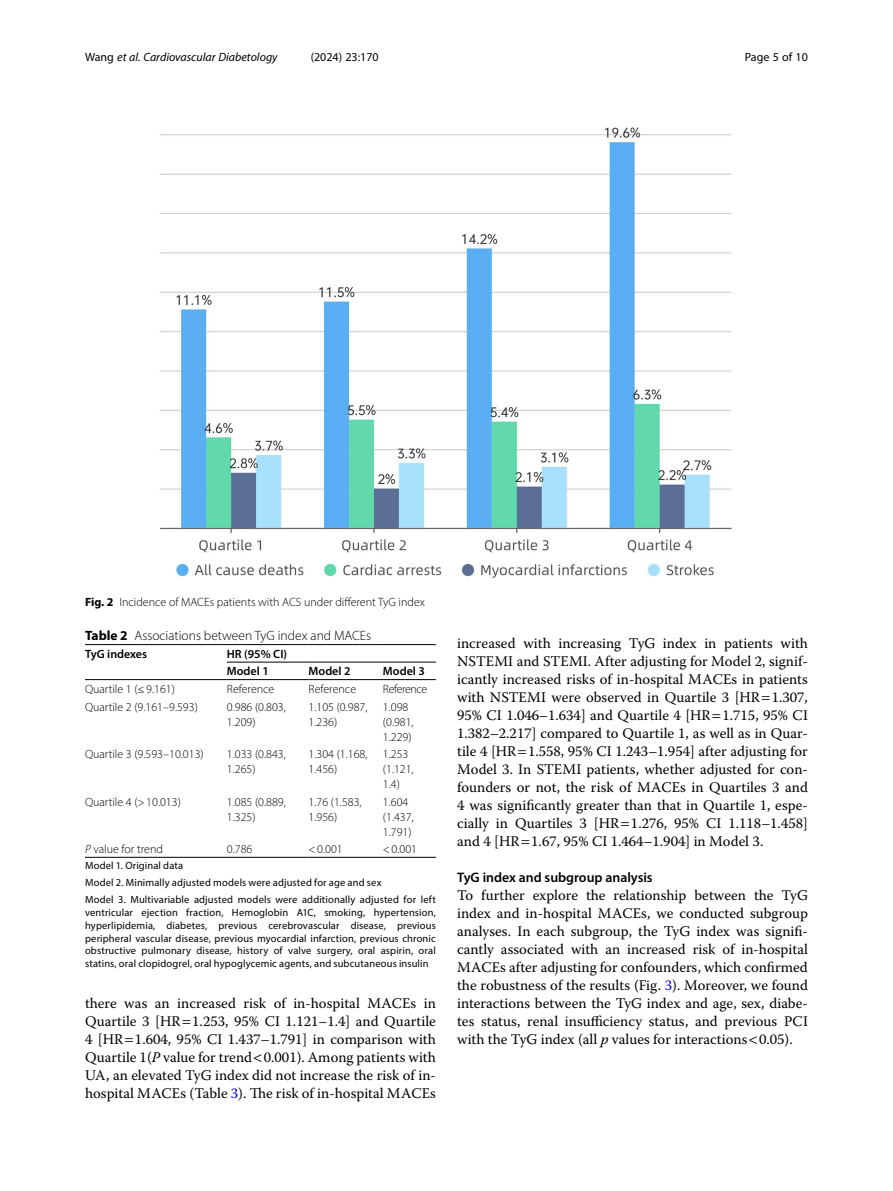
<style>
.page{position:relative;width:893px;height:1191px;background:#fff}
.page>*{position:absolute;margin:0;border:0;box-sizing:border-box;transform-origin:0 0}
.Body_Text{font:14.7px/18px "Warnock Pro";color:#000;text-align:justify}
.Head_2{font:600 13.8px "Myriad Pro";color:#000}
.Table_Caption{font:300 13.5px "Myriad Pro";color:#000}
.Table_Body{font:300 12px/15px "Myriad Pro";color:#000}
.Figure_Caption{font:300 12px "Myriad Pro";color:#000}
.Table_Head{font:600 12px "Myriad Pro";color:#000}
.t1{font:italic 12px "Myriad Pro";color:#000}
.t2{font:12px "Myriad Pro";color:#000}
.Table_Body-2{font:300 12px "Myriad Pro";letter-spacing:-.035em;color:#000}
.Table_Footnote{font:10.5px/12.8px "Myriad Pro";letter-spacing:.015em;color:#000;text-align:justify}
.s1{font-style:normal}
.s2{font-weight:700}
.s3{font-style:italic}
.s4{color:#00f}
</style>
<div class="page">
<hr style="left:85px;top:679px;width:142px;height:1px;background:#000">
<hr style="left:227px;top:679px;width:82px;height:1px;background:#000">
<hr style="left:309px;top:679px;width:74px;height:1px;background:#000">
<hr style="left:383px;top:679px;width:53px;height:1px;background:#000">
<hr style="left:227px;top:857px;width:82px;height:1px;background:#000">
<hr style="left:309px;top:857px;width:74px;height:1px;background:#000">
<hr style="left:383px;top:857px;width:53px;height:1px;background:#000">
<hr style="left:85px;top:857px;width:142px;height:1px;background:#000">
<hr style="left:85px;top:644px;width:142px;height:1px;background:#000">
<hr style="left:227px;top:644px;width:82px;height:1px;background:#000">
<hr style="left:309px;top:644px;width:74px;height:1px;background:#000">
<hr style="left:383px;top:644px;width:53px;height:1px;background:#000">
<hr style="left:227px;top:662px;width:82px;height:1px;background:#000">
<hr style="left:309px;top:662px;width:74px;height:1px;background:#000">
<hr style="left:383px;top:662px;width:53px;height:1px;background:#000">
<img style="left:159px;top:127px;width:573px;height:451px">
<p class="t1" style="left:85px;top:50px;width:194px"><span class="s1">Wang</span> et al. Cardiovascular Diabetology</p>
<p class="t2" style="left:311px;top:50px;width:70px">(2024) 23:170</p>
<p class="t2" style="left:745px;top:50px;width:65px">Page 5 of 10</p>
<p class="Figure_Caption" style="left:85px;top:595px;width:341px"><span class="s2">Fig. 2</span> Incidence of MACEs patients with ACS under different TyG index</p>
<p class="Table_Caption" style="left:85px;top:627px;width:288px"><span class="s2">Table 2</span> Associations between TyG index and MACEs</p>
<p class="Table_Head" style="left:85px;top:646px;width:64px">TyG indexes</p>
<p class="Table_Head" style="left:227px;top:646px;width:62px">HR (95% CI)</p>
<p class="Table_Head" style="left:227px;top:663px;width:43px">Model 1</p>
<p class="Table_Head" style="left:309px;top:663px;width:43px">Model 2</p>
<p class="Table_Head" style="left:383px;top:663px;width:43px">Model 3</p>
<p class="Table_Body" style="left:85px;top:681px;width:91px">Quartile 1 (≤9.161)</p>
<p class="Table_Body" style="left:227px;top:681px;width:49px">Reference</p>
<p class="Table_Body" style="left:309px;top:681px;width:49px">Reference</p>
<p class="Table_Body-2" style="left:383px;top:682px;width:46px">Reference</p>
<p class="Table_Body" style="left:85px;top:699px;width:114px">Quartile 2 (9.161–9.593)</p>
<p class="Table_Body" style="left:227px;top:699px;width:60px">0.986 (0.803,<br>1.209)</p>
<p class="Table_Body" style="left:309px;top:699px;width:60px">1.105 (0.987,<br>1.236)</p>
<p class="Table_Body" style="left:383px;top:699px;width:32px">1.098 (0.981,<br>1.229)</p>
<p class="Table_Body" style="left:85px;top:746px;width:120px">Quartile 3 (9.593–10.013)</p>
<p class="Table_Body" style="left:227px;top:746px;width:60px">1.033 (0.843,<br>1.265)</p>
<p class="Table_Body" style="left:309px;top:746px;width:60px">1.304 (1.168,<br>1.456)</p>
<p class="Table_Body" style="left:383px;top:746px;width:32px">1.253 (1.121,<br>1.4)</p>
<p class="Table_Body" style="left:85px;top:794px;width:97px">Quartile 4 (&gt;10.013)</p>
<p class="Table_Body" style="left:227px;top:794px;width:60px">1.085 (0.889,<br>1.325)</p>
<p class="Table_Body" style="left:309px;top:794px;width:55px">1.76 (1.583,<br>1.956)</p>
<p class="Table_Body" style="left:383px;top:794px;width:32px">1.604 (1.437,<br>1.791)</p>
<p class="Table_Body" style="left:85px;top:841px;width:79px"><span class="s3">P</span> value for trend</p>
<p class="Table_Body" style="left:227px;top:841px;width:27px">0.786</p>
<p class="Table_Body" style="left:309px;top:841px;width:36px">&lt;0.001</p>
<p class="Table_Body" style="left:383px;top:841px;width:36px">&lt;0.001</p>
<p class="Table_Footnote" style="left:85px;top:859px;width:100px">Model 1. Original data</p>
<p class="Table_Footnote" style="left:85px;top:876px;width:298px">Model 2. Minimally adjusted models were adjusted for age and sex</p>
<p class="Table_Footnote" style="left:85px;top:893px;width:352px">Model 3. Multivariable adjusted models were additionally adjusted for left ventricular ejection fraction, Hemoglobin A1C, smoking, hypertension, hyperlipidemia, diabetes, previous cerebrovascular disease, previous peripheral vascular disease, previous myocardial infarction, previous chronic obstructive pulmonary disease, history of valve surgery, oral aspirin, oral statins, oral clopidogrel, oral hypoglycemic agents, and subcutaneous insulin</p>
<p class="Body_Text" style="left:85px;top:994px;width:352px">there was an increased risk of in-hospital MACEs in Quartile 3 [HR 1.253, 95% CI 1.121–1.4] and Quartile 4 [HR 1.604, 95% CI 1.437–1.791] in comparison with Quartile 1(<span class="s3">P</span> value for trend 0.001). Among patients with UA, an elevated TyG index did not increase the risk of in&shy;hospital MACEs (Table <span class="s4">3</span>). The risk of in-hospital MACEs</p>
<p class="Body_Text" style="left:457px;top:634px;width:352px">increased with increasing TyG index in patients with NSTEMI and STEMI. After adjusting for Model 2, signif&shy;icantly increased risks of in-hospital MACEs in patients with NSTEMI were observed in Quartile 3 [HR 1.307, 95% CI 1.046–1.634] and Quartile 4 [HR 1.715, 95% CI 1.382–2.217] compared to Quartile 1, as well as in Quar&shy;tile 4 [HR 1.558, 95% CI 1.243–1.954] after adjusting for Model 3. In STEMI patients, whether adjusted for con&shy;founders or not, the risk of MACEs in Quartiles 3 and 4 was significantly greater than that in Quartile 1, espe&shy;cially in Quartiles 3 [HR 1.276, 95% CI 1.118–1.458] and 4 [HR 1.67, 95% CI 1.464–1.904] in Model 3.</p>
<p class="Head_2" style="left:457px;top:869px;width:197px">TyG index and subgroup analysis</p>
<p class="Body_Text" style="left:457px;top:886px;width:352px">To further explore the relationship between the TyG index and in-hospital MACEs, we conducted subgroup analyses. In each subgroup, the TyG index was signifi&shy;cantly associated with an increased risk of in-hospital MACEs after adjusting for confounders, which confirmed the robustness of the results (Fig. <span class="s4">3</span>). Moreover, we found interactions between the TyG index and age, sex, diabe&shy;tes status, renal insufficiency status, and previous PCI with the TyG index (all <span class="s3">p</span> values for interactions 0.05).</p>
</div>
